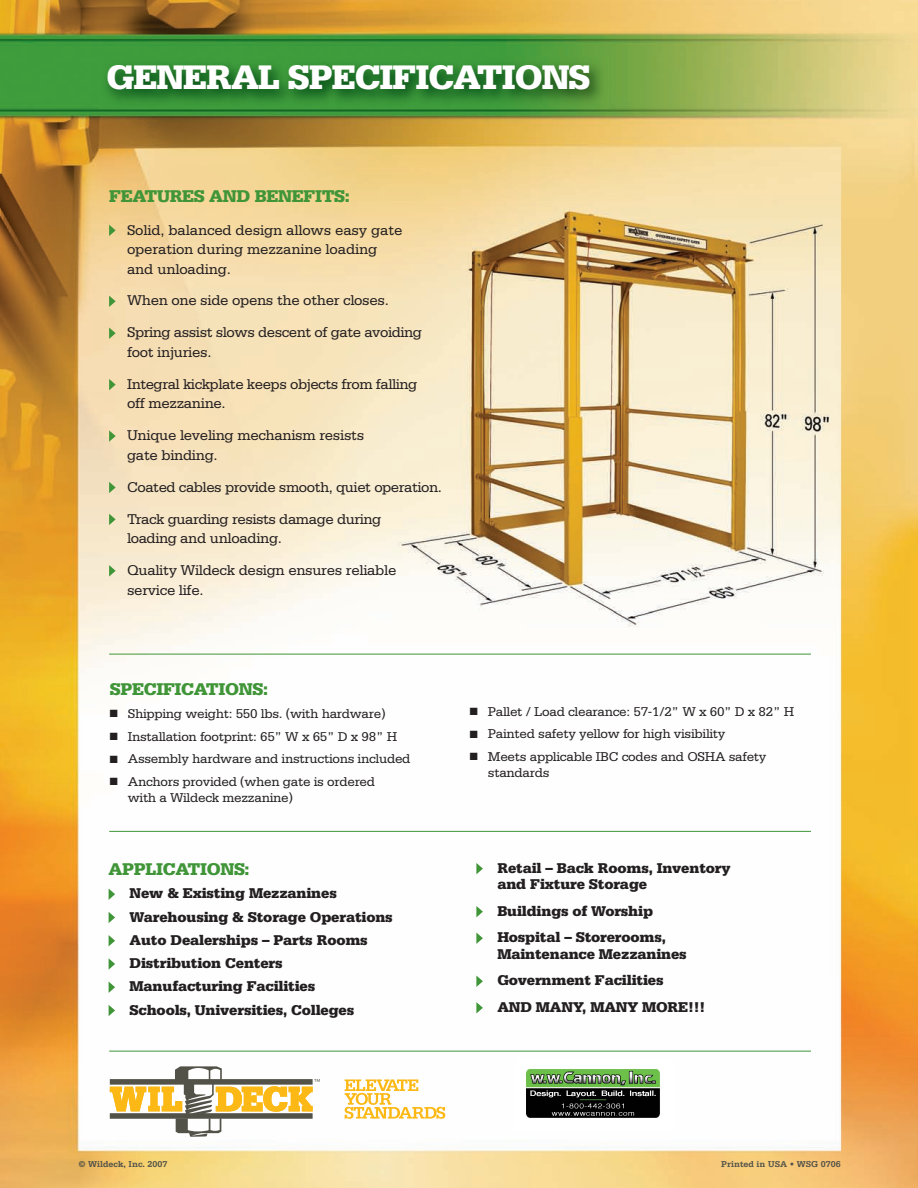
<style>
.page{position:relative;width:918px;height:1188px;background:#fff}
.page>*{position:absolute;margin:0;border:0;box-sizing:border-box;transform-origin:0 0}
.t1{font:900 36px "Serifa";letter-spacing:-.03em;color:#fff}
.t2{font:900 18px "Serifa";letter-spacing:-.02em;color:#3f9537}
.t3{font:15px/32px "Serifa";letter-spacing:-.02em;color:#231f20}
.t4{font:900 15px/23.2px "Serifa";letter-spacing:-.01em;color:#231f20}
.t5{font:13.5px/15.9px "Serifa";letter-spacing:-.02em;color:#231f20}
.t6{font:700 9px "Serifa";color:#535249}
</style>
<div class="page">
<img style="left:0;top:0;width:918px;height:1188px">
<img style="left:99px;top:57px;width:509px;height:52px">
<svg style="left:109px;top:225px;width:7px;height:11px"></svg>
<svg style="left:109px;top:296px;width:7px;height:11px"></svg>
<svg style="left:109px;top:328px;width:7px;height:11px"></svg>
<svg style="left:109px;top:379px;width:7px;height:11px"></svg>
<svg style="left:109px;top:430px;width:7px;height:12px"></svg>
<svg style="left:109px;top:482px;width:7px;height:11px"></svg>
<svg style="left:109px;top:514px;width:7px;height:11px"></svg>
<svg style="left:109px;top:565px;width:7px;height:12px"></svg>
<svg style="left:345px;top:1079px;width:100px;height:40px"></svg>
<svg style="left:110px;top:1066px;width:210px;height:71px"></svg>
<svg style="left:109px;top:889px;width:6px;height:11px"></svg>
<svg style="left:109px;top:912px;width:6px;height:11px"></svg>
<svg style="left:109px;top:935px;width:6px;height:11px"></svg>
<svg style="left:109px;top:958px;width:6px;height:12px"></svg>
<svg style="left:109px;top:982px;width:6px;height:11px"></svg>
<svg style="left:109px;top:1005px;width:6px;height:11px"></svg>
<svg style="left:476px;top:863px;width:7px;height:11px"></svg>
<svg style="left:476px;top:906px;width:7px;height:11px"></svg>
<svg style="left:476px;top:933px;width:7px;height:11px"></svg>
<svg style="left:476px;top:976px;width:7px;height:11px"></svg>
<svg style="left:476px;top:1002px;width:7px;height:12px"></svg>
<hr style="left:109px;top:831px;width:702px;height:1px;background:#3f9537">
<hr style="left:109px;top:1051px;width:702px;height:1px;background:#3f9537">
<hr style="left:109px;top:654px;width:702px;height:1px;background:#3f9537">
<img style="left:516px;top:1058px;width:156px;height:72px">
<h1 class="t1" style="left:106px;top:56px;width:486px">GENERAL SPECIFICATIONS</h1>
<p class="t2" style="left:109px;top:185px;width:242px">FEATURES AND BENEFITS:</p>
<p class="t3" style="left:127px;top:220px;width:277px;line-height:19.5px">Solid, balanced design allows easy gate operation during mezzanine loading and unloading.</p>
<p class="t3" style="left:127px;top:285px;width:296px">When one side opens the other closes.<br>Spring assist slows descent of gate avoiding</p>
<p class="t3" style="left:127px;top:336px;width:292px">foot injuries.<br>Integral kickplate keeps objects from falling</p>
<p class="t3" style="left:127px;top:387px;width:239px">off mezzanine.<br>Unique leveling mechanism resists</p>
<p class="t3" style="left:127px;top:439px;width:316px">gate binding.<br>Coated cables provide smooth, quiet operation.<br>Track guarding resists damage during</p>
<p class="t3" style="left:127px;top:522px;width:271px">loading and unloading.<br>Quality Wildeck design ensures reliable</p>
<p class="t3" style="left:127px;top:574px;width:78px">service life.</p>
<p class="t2" style="left:110px;top:679px;width:160px">SPECIFICATIONS:</p>
<p class="t5" style="left:110px;top:705px;width:277px">■ Shipping weight: 550 lbs. (with hardware)</p>
<p class="t5" style="left:110px;top:728px;width:289px">■ Installation footprint: 65” W x 65” D x 98” H</p>
<p class="t5" style="left:110px;top:751px;width:302px">■ Assembly hardware and instructions included</p>
<p class="t5" style="left:128px;top:774px;width:249px;text-indent:-18px">■ Anchors provided (when gate is ordered with a Wildeck mezzanine)</p>
<p class="t2" style="left:109px;top:859px;width:143px">APPLICATIONS:</p>
<p class="t4" style="left:130px;top:882px;width:265px">New &amp; Existing Mezzanines<br>Warehousing &amp; Storage Operations<br>Auto Dealerships – Parts Rooms<br>Distribution Centers<br>Manufacturing Facilities<br>Schools, Universities, Colleges</p>
<p class="t5" style="left:470px;top:703px;width:326px">■ Pallet / Load clearance: 57-1/2” W x 60” D x 82” H</p>
<p class="t5" style="left:470px;top:726px;width:257px">■ Painted safety yellow for high visibility</p>
<p class="t5" style="left:488px;top:749px;width:280px;text-indent:-18px">■ Meets applicable IBC codes and OSHA safety standards</p>
<p class="t4" style="left:497px;top:859px;width:235px;line-height:16.5px">Retail – Back Rooms, Inventory and Fixture Storage</p>
<p class="t4" style="left:497px;top:897px;width:170px;line-height:26.5px">Buildings of Worship<br>Hospital – Storerooms,</p>
<p class="t4" style="left:497px;top:940px;width:209px;line-height:26.5px">Maintenance Mezzanines<br>Government Facilities<br>AND MANY, MANY MORE!!!</p>
<p class="t6" style="left:79px;top:1158px;width:91px">© Wildeck, Inc. 2007</p>
<p class="t6" style="left:721px;top:1158px;width:121px">Printed in USA • WSG 0706</p>
</div>
